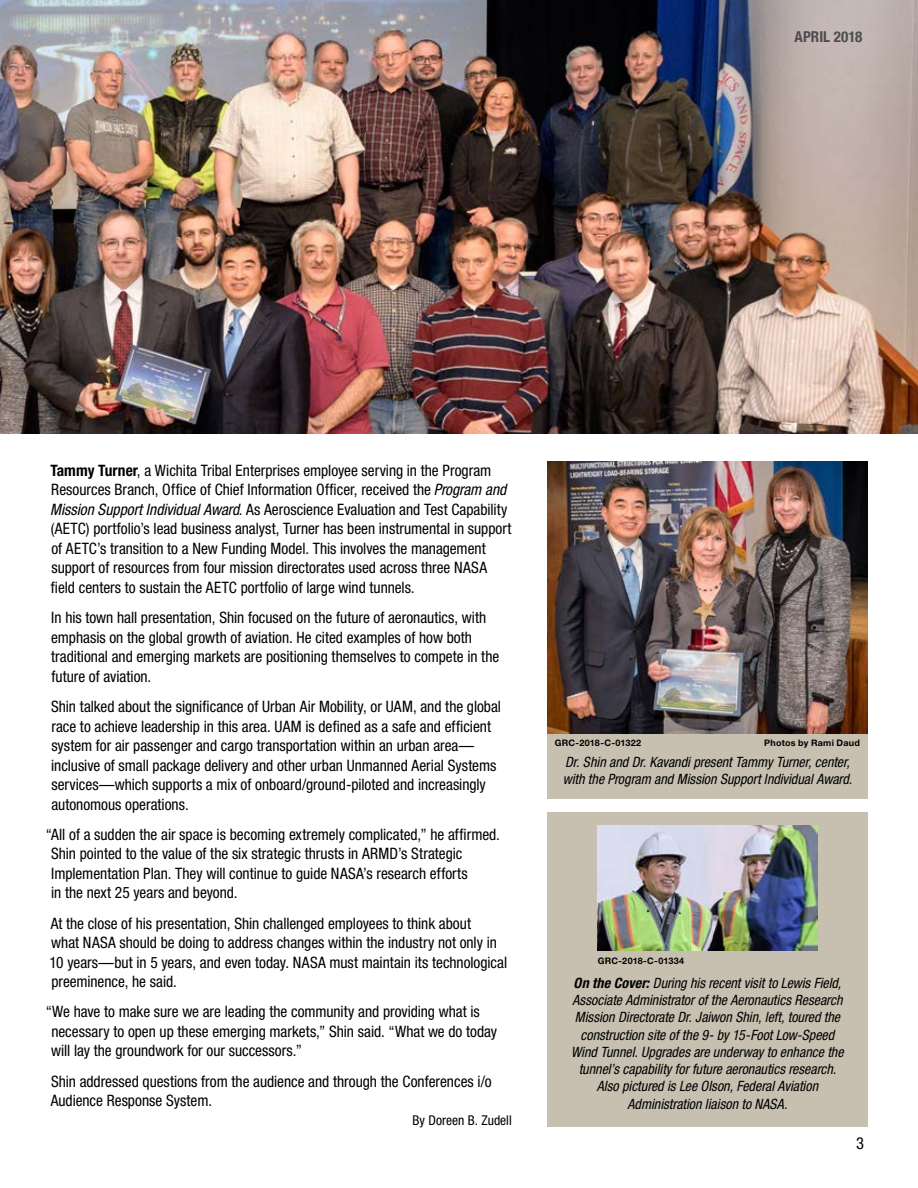
<style>
.page{position:relative;width:918px;height:1188px;background:#fff}
.page>*{position:absolute;margin:0;border:0;box-sizing:border-box;transform-origin:0 0}
.t1{font:condensed 16.5px "Helvetica Neue LT Std";color:#000}
.t2{font:condensed 15.75px/19.5px "Helvetica Neue LT Std";color:#000}
.t3{font:700 condensed 15px "Helvetica Neue";letter-spacing:.01em;color:#4d4d4f}
.t4{font:italic condensed 14.25px/17.2px "Helvetica Neue LT Std";color:#000}
.t5{font:condensed 13.5px "Helvetica Neue LT Std";letter-spacing:.005em;color:#000}
.t6{font:700 9px "Helvetica Neue LT Std";letter-spacing:.025em;color:#000}
.s1{font-weight:700}
.s2{font-style:italic}
</style>
<div class="page">
<img style="left:0;top:0;width:918px;height:434px">
<div style="left:547px;top:721px;width:321px;height:78px;background:#c7c0b0"></div>
<img style="left:547px;top:462px;width:320px;height:271px">
<div style="left:547px;top:812px;width:321px;height:315px;background:#c7c0b0"></div>
<img style="left:598px;top:826px;width:219px;height:125px">
<p class="t3" style="left:794px;top:24px;width:70px">APRIL 2018</p>
<p class="t2" style="left:50px;top:461px;width:463px"><span class="s1">Tammy Turner</span>, a Wichita Tribal Enterprises employee serving in the Program Resources Branch, Office of Chief Information Officer, received the <span class="s2">Program and Mission Support Individual Award</span>. As Aeroscience Evaluation and Test Capability (AETC) portfolio’s lead business analyst, Turner has been instrumental in support of AETC’s transition to a New Funding Model. This involves the management support of resources from four mission directorates used across three NASA field centers to sustain the AETC portfolio of large wind tunnels.</p>
<p class="t2" style="left:51px;top:608px;width:450px">In his town hall presentation, Shin focused on the future of aeronautics, with emphasis on the global growth of aviation. He cited examples of how both traditional and emerging markets are positioning themselves to compete in the future of aviation.</p>
<p class="t2" style="left:51px;top:697px;width:451px">Shin talked about the significance of Urban Air Mobility, or UAM, and the global race to achieve leadership in this area. UAM is defined as a safe and efficient system for air passenger and cargo transportation within an urban area— inclusive of small package delivery and other urban Unmanned Aerial Systems services—which supports a mix of onboard/ground-piloted and increasingly autonomous operations.</p>
<p class="t2" style="left:51px;top:824px;width:450px;text-indent:-5px">“All of a sudden the air space is becoming extremely complicated,” he affirmed.<br>Shin pointed to the value of the six strategic thrusts in ARMD’s Strategic Implementation Plan. They will continue to guide NASA’s research efforts<br>in the next 25 years and beyond.</p>
<p class="t2" style="left:50px;top:913px;width:459px">At the close of his presentation, Shin challenged employees to think about<br>what NASA should be doing to address changes within the industry not only in 10 years—but in 5 years, and even today. NASA must maintain its technological preeminence, he said.</p>
<p class="t2" style="left:51px;top:1002px;width:447px;text-indent:-6px">“We have to make sure we are leading the community and providing what is necessary to open up these emerging markets,” Shin said. “What we do today will lay the groundwork for our successors.”</p>
<p class="t2" style="left:51px;top:1071px;width:443px">Shin addressed questions from the audience and through the Conferences i/o<br>Audience Response System.</p>
<p class="t5" style="left:412px;top:1113px;width:101px">By Doreen B. Zudell</p>
<p class="t6" style="left:555px;top:737px;width:88px">GRC-2018-C-01322</p>
<p class="t6" style="left:764px;top:737px;width:97px">Photos by Rami Daud</p>
<p class="t4" style="left:563px;top:754px;width:291px">Dr. Shin and Dr. Kavandi present Tammy Turner, center, with the Program and Mission Support Individual Award.</p>
<p class="t6" style="left:598px;top:955px;width:88px">GRC-2018-C-01334</p>
<p class="t4" style="left:571px;top:974px;width:274px;text-align:center"><span class="s1">On the Cover:</span> During his recent visit to Lewis Field, Associate Administrator of the Aeronautics Research Mission Directorate Dr. Jaiwon Shin, left, toured the construction site of the 9- by 15-Foot Low-Speed Wind Tunnel. Upgrades are underway to enhance the tunnel’s capability for future aeronautics research.<br>Also pictured is Lee Olson, Federal Aviation Administration liaison to NASA.</p>
<p class="t1" style="left:856px;top:1134px;width:9px">3</p>
</div>
